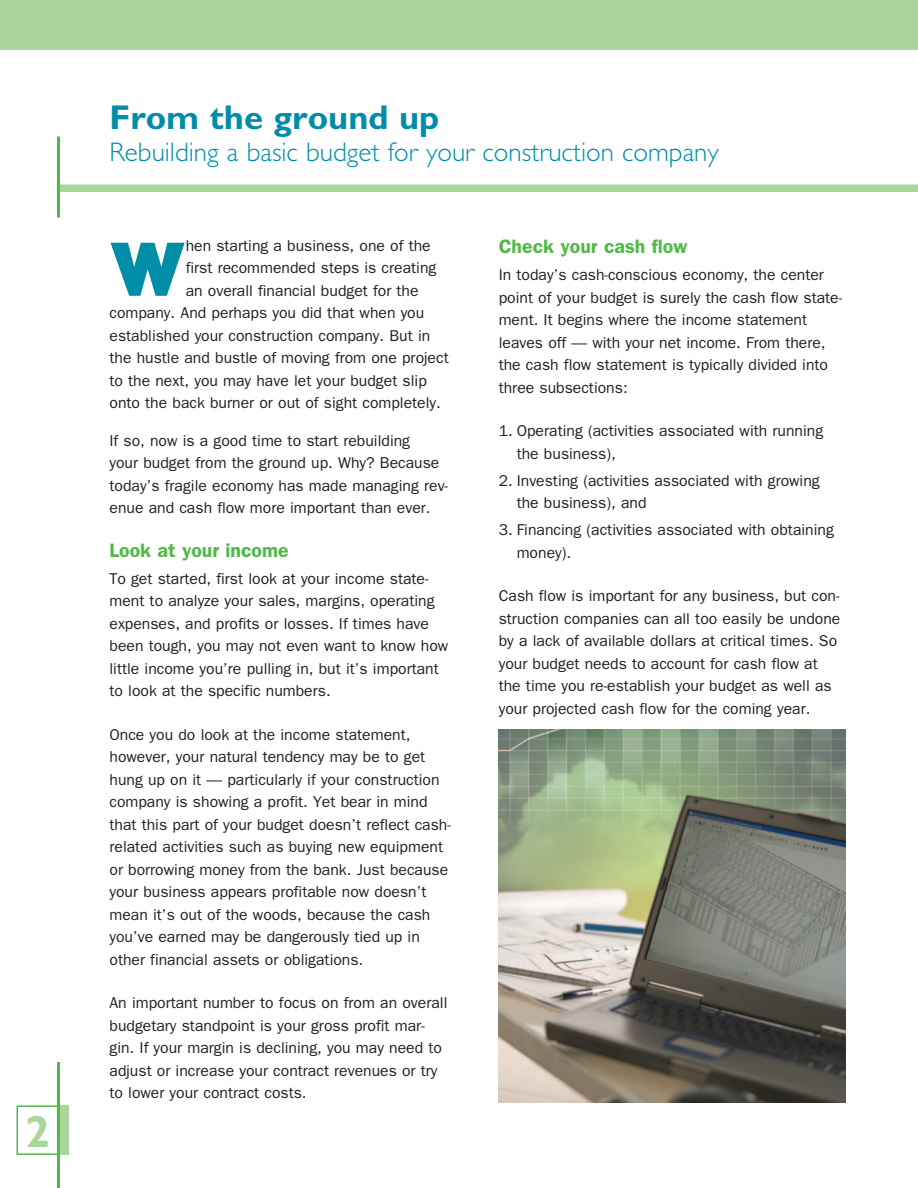
<style>
.page{position:relative;width:918px;height:1188px;background:#fff}
.page>*{position:absolute;margin:0;border:0;box-sizing:border-box;transform-origin:0 0}
.intro_paragraph{font:800 77.85px "Gill Sans Std";color:#008da8}
.t1{font:700 45px "Gill Sans Std";color:#abd69b}
.head{font:700 34.5px "Gill Sans Std";color:#008da8}
.deck{font:300 27px "Gill Sans Std";color:#008da8}
.subhead{font:600 19.5px "ITC Franklin Gothic Std";color:#51b948}
.body{font:15.75px/22.5px "ITC Franklin Gothic Std";color:#231f20}
.intro_paragraph-2{font:15.75px "ITC Franklin Gothic Std";color:#231f20}
.Body_bullets{font:15.75px/22.5px "ITC Franklin Gothic Std";color:#231f20}
</style>
<div class="page">
<div style="left:58px;top:1106px;width:11px;height:49px;background:#abd69b"></div>
<div style="left:16px;top:1106px;width:44px;height:49px;border:2px solid #51b948"></div>
<hr style="left:57px;top:1062px;width:3px;height:126px;background:#51b948">
<div style="left:58px;top:184px;width:860px;height:8px;background:#abd69b"></div>
<hr style="left:57px;top:136px;width:3px;height:82px;background:#51b948">
<div style="left:0;top:0;width:918px;height:50px;background:#abd69b"></div>
<img style="left:499px;top:729px;width:347px;height:373px">
<p class="t1" style="left:25px;top:1105px;width:26px">2</p>
<p class="head" style="left:110px;top:96px;width:331px">From the ground up</p>
<p class="deck" style="left:110px;top:137px;width:611px">Rebuilding a basic budget for your construction company</p>
<p class="intro_paragraph" style="left:110px;top:224px;width:78px">W</p>
<p class="intro_paragraph-2" style="left:186px;top:236px;width:247px">hen starting a business, one of the</p>
<p class="intro_paragraph-2" style="left:186px;top:259px;width:252px">first recommended steps is creating</p>
<p class="intro_paragraph-2" style="left:186px;top:281px;width:234px">an overall financial budget for the</p>
<p class="intro_paragraph-2" style="left:110px;top:304px;width:316px">company. And perhaps you did that when you</p>
<p class="intro_paragraph-2" style="left:110px;top:326px;width:322px">established your construction company. But in</p>
<p class="intro_paragraph-2" style="left:110px;top:349px;width:341px">the hustle and bustle of moving from one project</p>
<p class="intro_paragraph-2" style="left:110px;top:371px;width:319px">to the next, you may have let your budget slip</p>
<p class="intro_paragraph-2" style="left:110px;top:394px;width:333px">onto the back burner or out of sight completely.</p>
<p class="body" style="left:110px;top:429px;width:340px">If so, now is a good time to start rebuilding<br>your budget from the ground up. Why? Because today’s fragile economy has made managing rev&shy;enue and cash flow more important than ever.</p>
<p class="subhead" style="left:110px;top:539px;width:181px">Look at your income</p>
<p class="body" style="left:110px;top:567px;width:340px">To get started, first look at your income state&shy;ment to analyze your sales, margins, operating expenses, and profits or losses. If times have been tough, you may not even want to know how little income you’re pulling in, but it’s important to look at the specific numbers.</p>
<p class="body" style="left:110px;top:723px;width:343px">Once you do look at the income statement, however, your natural tendency may be to get hung up on it — particularly if your construction company is showing a profit. Yet bear in mind that this part of your budget doesn’t reflect cash&shy;related activities such as buying new equipment or borrowing money from the bank. Just because your business appears profitable now doesn’t mean it’s out of the woods, because the cash you’ve earned may be dangerously tied up in other financial assets or obligations.</p>
<p class="body" style="left:110px;top:992px;width:339px">An important number to focus on from an overall budgetary standpoint is your gross profit mar&shy;gin. If your margin is declining, you may need to adjust or increase your contract revenues or try to lower your contract costs.</p>
<p class="subhead" style="left:499px;top:235px;width:190px">Check your cash flow</p>
<p class="body" style="left:499px;top:264px;width:345px">In today’s cash-conscious economy, the center point of your budget is surely the cash flow state&shy;ment. It begins where the income statement leaves off — with your net income. From there, the cash flow statement is typically divided into three subsections:</p>
<p class="Body_bullets" style="left:517px;top:420px;width:308px;text-indent:-18px">1. Operating (activities associated with running the business),</p>
<p class="Body_bullets" style="left:517px;top:469px;width:305px;text-indent:-18px">2. Investing (activities associated with growing the business), and</p>
<p class="Body_bullets" style="left:517px;top:519px;width:319px;text-indent:-18px">3. Financing (activities associated with obtaining money).</p>
<p class="body" style="left:499px;top:585px;width:343px">Cash flow is important for any business, but con&shy;struction companies can all too easily be undone by a lack of available dollars at critical times. So your budget needs to account for cash flow at the time you re-establish your budget as well as your projected cash flow for the coming year.</p>
</div>
